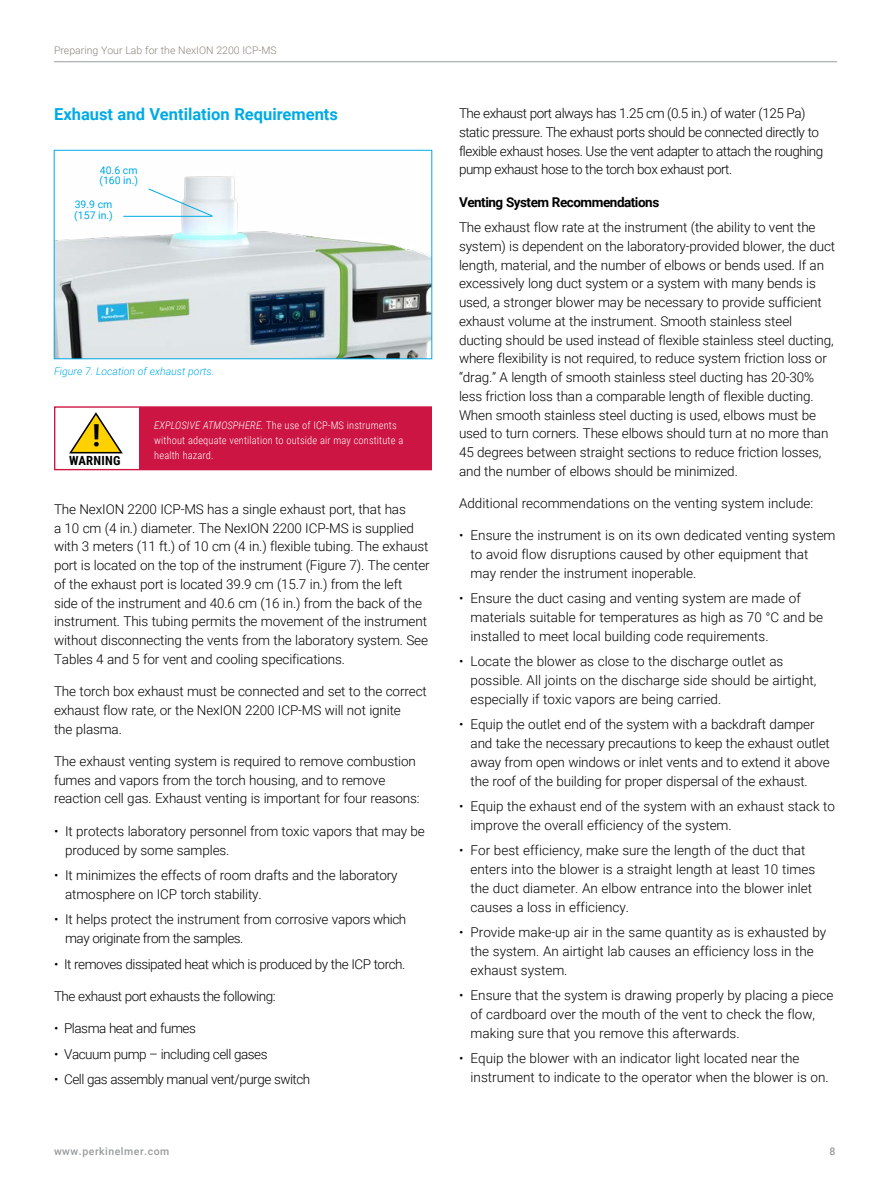
<style>
.page{position:relative;width:891px;height:1188px;background:#fff}
.page>*{position:absolute;margin:0;border:0;box-sizing:border-box;transform-origin:0 0}
.t1{font:700 30.3px "Roboto Condensed";color:#000}
.t2{font:700 16.5px "Roboto";color:#00aae7}
.t3{font:300 13.5px/18.8px "Roboto";letter-spacing:-.01em;color:#000}
.t4{font:300 13.5px/18.8px "Roboto";letter-spacing:-.035em;color:#000}
.t5{font:700 13.5px "Roboto";letter-spacing:-.035em;color:#000}
.t6{font:700 12.6px "Roboto Condensed";letter-spacing:.02em;color:#000}
.t7{font:300 10.5px/15px "Roboto Condensed";letter-spacing:.01em;color:#fff}
.t8{font:300 10.5px "Roboto";color:#8d857e}
.t9{font:italic 300 10.5px "Roboto";color:#00aae7}
.t10{font:10.5px/10.5px "Roboto";color:#00aae7}
.t11{font:500 10.5px "Roboto";letter-spacing:.05em;color:#999b9e}
.s1{font-style:italic}
</style>
<div class="page">
<hr style="left:54px;top:61px;width:783px;height:1px;background:#999b9e">
<img style="left:56px;top:176px;width:374px;height:181px">
<div style="left:54px;top:150px;width:378px;height:209px;border:1px solid #00aae7"></div>
<svg style="left:148px;top:188px;width:65px;height:29px"></svg>
<hr style="left:123px;top:216px;width:89px;height:1px;background:#00aae7">
<div style="left:139px;top:407px;width:293px;height:62px;background:#cd1543"></div>
<div style="left:54px;top:406px;width:378px;height:64px;border:1px solid #cd1543"></div>
<svg style="left:69px;top:412px;width:54px;height:42px"></svg>
<p class="t8" style="left:54px;top:43px;width:224px">Preparing Your Lab for the NexION 2200 ICP-MS</p>
<p class="t2" style="left:54px;top:103px;width:285px">Exhaust and Ventilation Requirements</p>
<p class="t10" style="left:99px;top:164px;width:40px">40.6 cm (160 in.)</p>
<p class="t10" style="left:74px;top:199px;width:40px">39.9 cm (157 in.)</p>
<p class="t9" style="left:54px;top:364px;width:162px">Figure 7. Location of exhaust ports.</p>
<p class="t7" style="left:154px;top:417px;width:250px"><span class="s1">EXPLOSIVE ATMOSPHERE.</span> The use of ICP-MS instruments without adequate ventilation to outside air may constitute a health hazard.</p>
<h1 class="t1" style="left:93px;top:414px;width:9px">!</h1>
<p class="t6" style="left:69px;top:451px;width:53px">WARNING</p>
<p class="t3" style="left:54px;top:499px;width:377px">The NexION 2200 ICP-MS has a single exhaust port, that has<br>a 10 cm (4 in.) diameter. The NexION 2200 ICP-MS is supplied with 3 meters (11 ft.) of 10 cm (4 in.) flexible tubing. The exhaust port is located on the top of the instrument (Figure 7). The center of the exhaust port is located 39.9 cm (15.7 in.) from the left<br>side of the instrument and 40.6 cm (16 in.) from the back of the instrument. This tubing permits the movement of the instrument without disconnecting the vents from the laboratory system. See Tables 4 and 5 for vent and cooling specifications.</p>
<p class="t3" style="left:54px;top:682px;width:374px">The torch box exhaust must be connected and set to the correct exhaust flow rate, or the NexION 2200 ICP-MS will not ignite<br>the plasma.</p>
<p class="t3" style="left:54px;top:751px;width:367px">The exhaust venting system is required to remove combustion fumes and vapors from the torch housing, and to remove reaction cell gas. Exhaust venting is important for four reasons:</p>
<p class="t3" style="left:65px;top:821px;width:361px;text-indent:-11px">• It protects laboratory personnel from toxic vapors that may be produced by some samples.</p>
<p class="t3" style="left:65px;top:865px;width:334px;text-indent:-11px">• It minimizes the effects of room drafts and the laboratory atmosphere on ICP torch stability.</p>
<p class="t3" style="left:65px;top:910px;width:343px;text-indent:-11px">• It helps protect the instrument from corrosive vapors which may originate from the samples.</p>
<p class="t4" style="left:54px;top:954px;width:353px">• It removes dissipated heat which is produced by the ICP torch.</p>
<p class="t4" style="left:54px;top:986px;width:223px">The exhaust port exhausts the following:</p>
<p class="t4" style="left:54px;top:1018px;width:143px">• Plasma heat and fumes</p>
<p class="t4" style="left:54px;top:1044px;width:215px">• Vacuum pump – including cell gases</p>
<p class="t4" style="left:54px;top:1069px;width:258px">• Cell gas assembly manual vent/purge switch</p>
<p class="t4" style="left:459px;top:103px;width:366px">The exhaust port always has 1.25 cm (0.5 in.) of water (125 Pa) static pressure. The exhaust ports should be connected directly to flexible exhaust hoses. Use the vent adapter to attach the roughing pump exhaust hose to the torch box exhaust port.</p>
<p class="t5" style="left:459px;top:192px;width:202px">Venting System Recommendations</p>
<p class="t3" style="left:459px;top:217px;width:378px">The exhaust flow rate at the instrument (the ability to vent the system) is dependent on the laboratory-provided blower, the duct length, material, and the number of elbows or bends used. If an excessively long duct system or a system with many bends is used, a stronger blower may be necessary to provide sufficient exhaust volume at the instrument. Smooth stainless steel ducting should be used instead of flexible stainless steel ducting, where flexibility is not required, to reduce system friction loss or “drag.” A length of smooth stainless steel ducting has 20-30% less friction loss than a comparable length of flexible ducting.<br>When smooth stainless steel ducting is used, elbows must be used to turn corners. These elbows should turn at no more than 45 degrees between straight sections to reduce friction losses, and the number of elbows should be minimized.</p>
<p class="t3" style="left:459px;top:494px;width:356px">Additional recommendations on the venting system include:</p>
<p class="t3" style="left:471px;top:526px;width:367px;text-indent:-12px">• Ensure the instrument is on its own dedicated venting system to avoid flow disruptions caused by other equipment that may render the instrument inoperable.</p>
<p class="t3" style="left:471px;top:589px;width:354px;text-indent:-12px">• Ensure the duct casing and venting system are made of materials suitable for temperatures as high as 70 °C and be installed to meet local building code requirements.</p>
<p class="t3" style="left:471px;top:652px;width:347px;text-indent:-12px">• Locate the blower as close to the discharge outlet as possible. All joints on the discharge side should be airtight, especially if toxic vapors are being carried.</p>
<p class="t3" style="left:471px;top:715px;width:361px;text-indent:-12px">• Equip the outlet end of the system with a backdraft damper and take the necessary precautions to keep the exhaust outlet away from open windows or inlet vents and to extend it above the roof of the building for proper dispersal of the exhaust.</p>
<p class="t3" style="left:471px;top:797px;width:366px;text-indent:-12px">• Equip the exhaust end of the system with an exhaust stack to improve the overall efficiency of the system.</p>
<p class="t3" style="left:471px;top:841px;width:346px;text-indent:-12px">• For best efficiency, make sure the length of the duct that enters into the blower is a straight length at least 10 times the duct diameter. An elbow entrance into the blower inlet causes a loss in efficiency.</p>
<p class="t3" style="left:471px;top:923px;width:357px;text-indent:-12px">• Provide make-up air in the same quantity as is exhausted by the system. An airtight lab causes an efficiency loss in the exhaust system.</p>
<p class="t3" style="left:471px;top:986px;width:364px;text-indent:-12px">• Ensure that the system is drawing properly by placing a piece of cardboard over the mouth of the vent to check the flow, making sure that you remove this afterwards.</p>
<p class="t3" style="left:471px;top:1049px;width:360px;text-indent:-12px">• Equip the blower with an indicator light located near the instrument to indicate to the operator when the blower is on.</p>
<p class="t11" style="left:54px;top:1144px;width:117px">www.perkinelmer.com</p>
<p class="t11" style="left:829px;top:1144px;width:7px">8</p>
</div>
